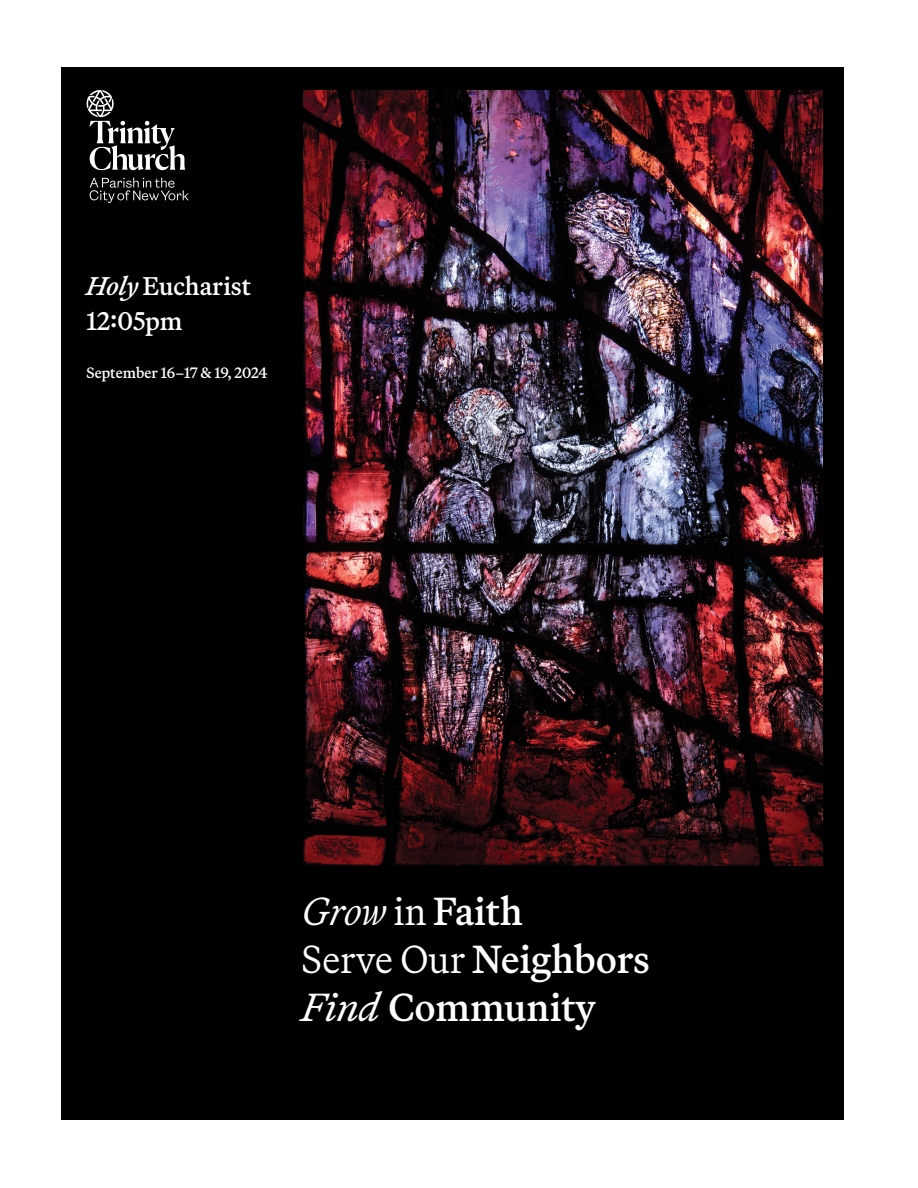
<style>
.page{position:relative;width:918px;height:1188px;background:#fff}
.page>*{position:absolute;margin:0;border:0;box-sizing:border-box;transform-origin:0 0}
.t1{font:500 39px/48px "Martina Plantijn";color:#fff}
.t2{font:500 25.5px/34.5px "Martina Plantijn";color:#fff}
.t3{font:500 15px "Martina Plantijn";color:#fff}
.s1{font-style:italic}
.s2{font-weight:300;font-style:italic}
.s3{font-weight:300}
.s4{font-weight:400;font-style:italic}
</style>
<div class="page">
<div style="left:61px;top:68px;width:783px;height:1052px;background:#000"></div>
<svg style="left:86px;top:90px;width:103px;height:113px"></svg>
<img style="left:304px;top:90px;width:518px;height:776px">
<p class="t2" style="left:87px;top:269px;width:166px"><span class="s1">Holy</span> Eucharist<br>12:05pm</p>
<p class="t3" style="left:87px;top:363px;width:183px">September 16–17 &amp; 19, 2024</p>
<p class="t1" style="left:302px;top:887px;width:350px"><span class="s2">Grow</span> <span class="s3">in</span> Faith<br><span class="s3">Serve Our</span> Neighbors<br><span class="s4">Find</span> Community</p>
</div>
